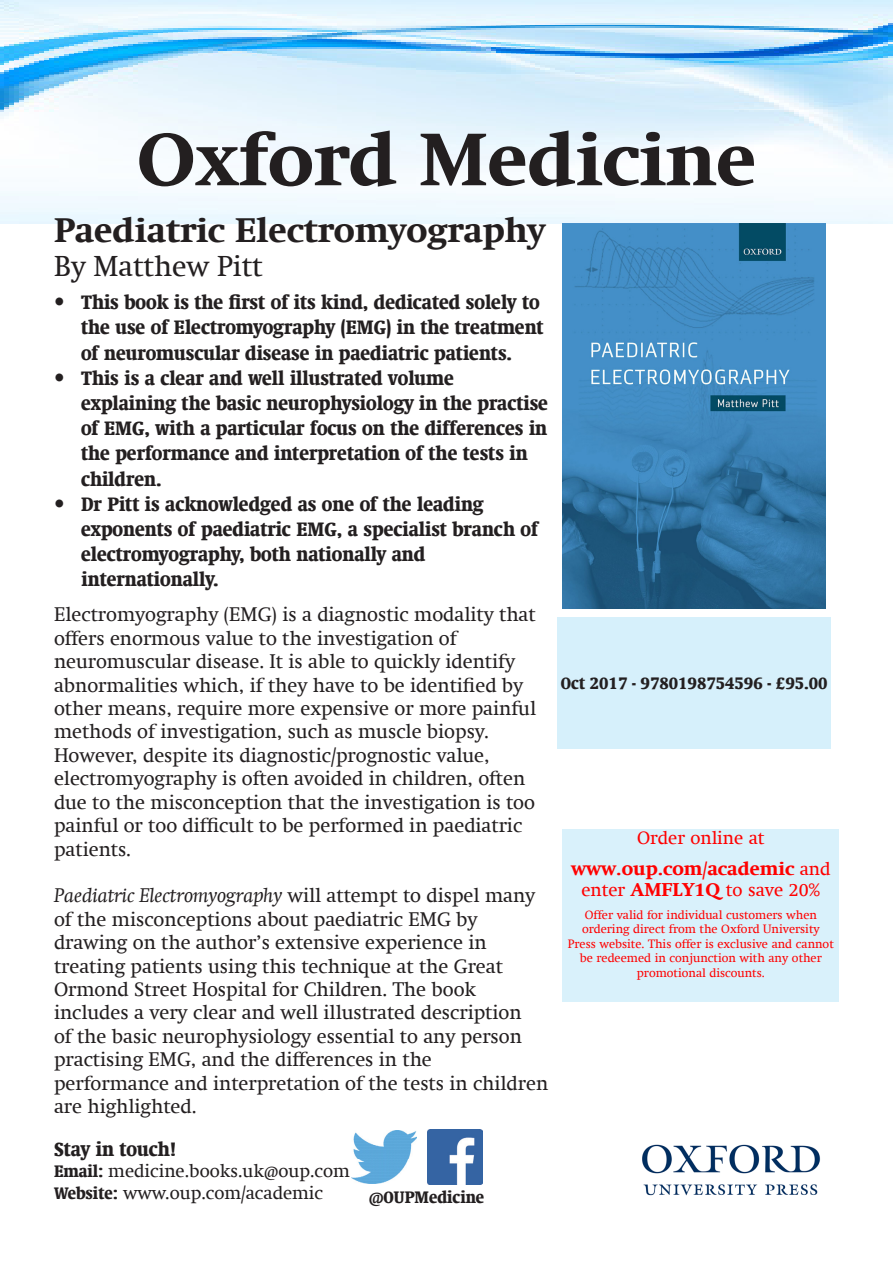
<style>
.page{position:relative;width:893px;height:1263px;background:#fff}
.page>*{position:absolute;margin:0;border:0;box-sizing:border-box;transform-origin:0 0}
.t1{font:700 72px "OUP2 Swift";color:#231f20}
.t2{font:700 33px "OUP2 Swift";color:#231f20}
.t3{font:28.5px "OUP2 Swift";color:#231f20}
.t4{font:700 condensed 21px/25.2px "OUP2 Swift";color:#231f20}
.t5{font:19.5px/23.4px "OUP2 Swift";color:#231f20}
.t6{font:18px "OUP2 Swift";color:#231f20}
.ISBN_Book_Info{font:700 18px/21.6px "OUP2 Swift";color:#f00;text-align:center}
.t7{font:700 condensed 18px "OUP2 Swift";color:#231f20}
.ISBN_Book_Info-2{font:18px "OUP2 Swift";color:#f00}
.ISBN_Book_Info-3{font:12px/14.4px "OUP2 Swift";color:#f00;text-align:center}
.s1{font-style:italic}
.s2{font-weight:400}
.s3{font-weight:700;font-stretch:condensed}
</style>
<div class="page">
<img style="left:0;top:0;width:893px;height:223px">
<div style="left:558px;top:617px;width:273px;height:131px;background:#d6f0fb"></div>
<img style="left:642px;top:1144px;width:178px;height:52px">
<div style="left:563px;top:829px;width:276px;height:173px;background:#d9f1fb"></div>
<img style="left:352px;top:1130px;width:65px;height:53px">
<img style="left:428px;top:1129px;width:55px;height:56px">
<img style="left:563px;top:223px;width:263px;height:385px">
<p class="t1" style="left:137px;top:117px;width:621px">Oxford Medicine</p>
<p class="t2" style="left:54px;top:210px;width:493px">Paediatric Electromyography</p>
<p class="t3" style="left:54px;top:250px;width:210px">By Matthew Pitt</p>
<p class="t4" style="left:81px;top:290px;width:464px;text-indent:-27px">• This book is the first of its kind, dedicated solely to the use of Electromyography (EMG) in the treatment of neuromuscular disease in paediatric patients.</p>
<p class="t4" style="left:81px;top:365px;width:468px;text-indent:-27px">• This is a clear and well illustrated volume explaining the basic neurophysiology in the practise of EMG, with a particular focus on the differences in the performance and interpretation of the tests in children.</p>
<p class="t4" style="left:81px;top:491px;width:459px;text-indent:-27px">• Dr Pitt is acknowledged as one of the leading exponents of paediatric EMG, a specialist branch of electromyography, both nationally and</p>
<p class="t4" style="left:82px;top:567px;width:138px">internationally.</p>
<p class="t5" style="left:54px;top:603px;width:483px">Electromyography (EMG) is a diagnostic modality that offers enormous value to the investigation of</p>
<p class="t5" style="left:54px;top:650px;width:484px">neuromuscular disease. It is able to quickly identify abnormalities which, if they have to be identified by other means, require more expensive or more painful methods of investigation, such as muscle biopsy.</p>
<p class="t5" style="left:54px;top:744px;width:437px">However, despite its diagnostic/prognostic value,</p>
<p class="t5" style="left:54px;top:767px;width:482px">electromyography is often avoided in children, often due to the misconception that the investigation is too painful or too difficult to be performed in paediatric patients.</p>
<p class="t5" style="left:54px;top:884px;width:483px"><span class="s1">Paediatric Electromyography</span> will attempt to dispel many of the misconceptions about paediatric EMG by</p>
<p class="t5" style="left:54px;top:931px;width:434px">drawing on the author’s extensive experience in</p>
<p class="t5" style="left:54px;top:954px;width:450px">treating patients using this technique at the Great</p>
<p class="t5" style="left:54px;top:978px;width:424px">Ormond Street Hospital for Children. The book</p>
<p class="t5" style="left:54px;top:1001px;width:469px;text-align:justify">includes a very clear and well illustrated description of the basic neurophysiology essential to any person practising EMG, and the differences in the</p>
<p class="t5" style="left:54px;top:1071px;width:496px">performance and interpretation of the tests in children are highlighted.</p>
<p class="t7" style="left:561px;top:673px;width:268px">Oct 2017 - 9780198754596 - £95.00</p>
<p class="ISBN_Book_Info-2" style="left:637px;top:828px;width:129px">Order online at</p>
<p class="ISBN_Book_Info" style="left:571px;top:857px;width:261px">www.oup.com/academic <span class="s2">and enter</span> AMFLY1Q <span class="s2">to save 20%</span></p>
<p class="ISBN_Book_Info-3" style="left:568px;top:908px;width:267px">Offer valid for individual customers when ordering direct from the Oxford University Press website. This offer is exclusive and cannot be redeemed in conjunction with any other promotional discounts.</p>
<p class="t4" style="left:54px;top:1136px;width:124px">Stay in touch!</p>
<p class="t6" style="left:54px;top:1161px;width:297px"><span class="s3">Email:</span> medicine.books.uk@oup.com</p>
<p class="t6" style="left:54px;top:1182px;width:271px"><span class="s3">Website:</span> www.oup.com/academic</p>
<p class="t7" style="left:369px;top:1187px;width:117px">@OUPMedicine</p>
</div>
